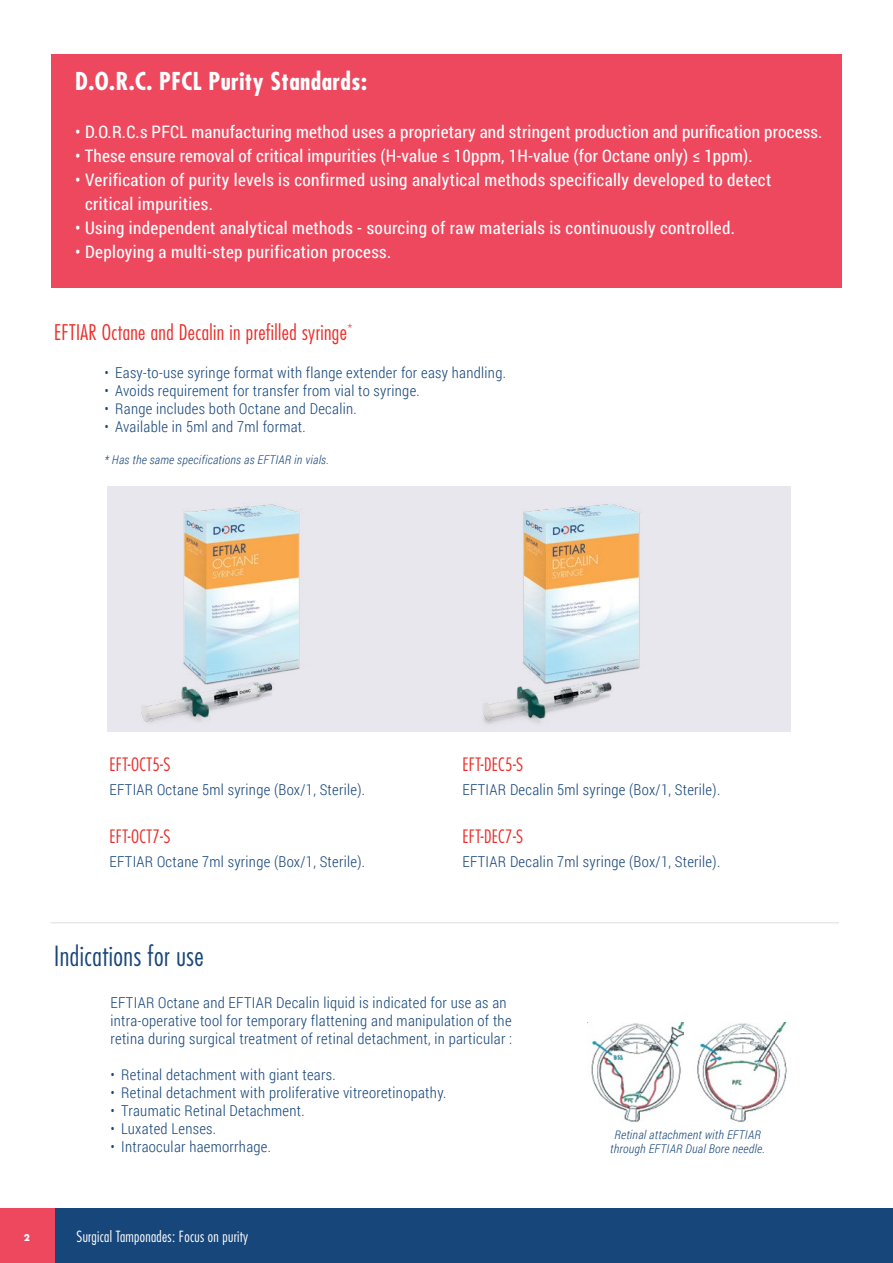
<style>
.page{position:relative;width:893px;height:1263px;background:#fff}
.page>*{position:absolute;margin:0;border:0;box-sizing:border-box;transform-origin:0 0}
.t1{font:300 condensed 27px "Futura";letter-spacing:.02em;color:#17467a}
.t2{font:700 condensed 24px "Futura";letter-spacing:.02em;color:#fff}
.t3{font:300 condensed 21px "Futura";letter-spacing:.02em;color:#eb2e2a}
.t4{font:300 condensed 18px "Futura";letter-spacing:.02em;color:#eb2e2a}
.t5{font:17.25px/24px "Roboto Condensed";letter-spacing:.02em;color:#fff}
.t6{font:300 15px/18px "Roboto Condensed";letter-spacing:.02em;color:#17467a}
.t7{font:300 condensed 15px "Futura";letter-spacing:.02em;color:#fff}
.t8{font:italic 300 12px/14.4px "Roboto Condensed";letter-spacing:.02em;color:#17467a;text-align:center}
.t9{font:700 9px "Futura";color:#fff}
</style>
<div class="page">
<div style="left:0;top:1209px;width:893px;height:54px;background:#17467a"></div>
<div style="left:0;top:1209px;width:54px;height:54px;background:#ed485e"></div>
<div style="left:108px;top:487px;width:683px;height:245px;background:#e7e7ed"></div>
<img style="left:141px;top:504px;width:159px;height:219px">
<img style="left:483px;top:504px;width:157px;height:220px">
<hr style="left:51px;top:922px;width:788px;height:1px;background:#dedfe8">
<div style="left:51px;top:54px;width:791px;height:233px;background:#ed485e"></div>
<img style="left:591px;top:1023px;width:92px;height:99px">
<img style="left:697px;top:1023px;width:90px;height:99px">
<h2 class="t2" style="left:75px;top:71px;width:293px">D.O.R.C. PFCL Purity Standards:</h2>
<p class="t5" style="left:75px;top:119px;width:748px">• D.O.R.C.s PFCL manufacturing method uses a proprietary and stringent production and purification process.</p>
<p class="t5" style="left:75px;top:143px;width:679px">• These ensure removal of critical impurities (H-value ≤ 10ppm, 1H-value (for Octane only) ≤ 1ppm).</p>
<p class="t5" style="left:85px;top:169px;width:688px;text-indent:-10px">• Verification of purity levels is confirmed using analytical methods specifically developed to detect critical impurities.</p>
<p class="t5" style="left:75px;top:217px;width:661px">• Using independent analytical methods - sourcing of raw materials is continuously controlled.</p>
<p class="t5" style="left:75px;top:241px;width:318px">• Deploying a multi-step purification process.</p>
<h3 class="t3" style="left:54px;top:323px;width:300px">EFTIAR Octane and Decalin in prefilled syringe<sup>*</sup></h3>
<p class="t6" style="left:105px;top:364px;width:403px">• Easy-to-use syringe format with flange extender for easy handling.</p>
<p class="t6" style="left:105px;top:382px;width:317px">• Avoids requirement for transfer from vial to syringe.</p>
<p class="t6" style="left:105px;top:400px;width:254px">• Range includes both Octane and Decalin.</p>
<p class="t6" style="left:105px;top:418px;width:203px">• Available in 5ml and 7ml format.</p>
<p class="t8" style="left:105px;top:453px;width:226px">* Has the same specifications as EFTIAR in vials.</p>
<p class="t4" style="left:110px;top:756px;width:62px">EFT-OCT5-S</p>
<p class="t6" style="left:110px;top:781px;width:257px">EFTIAR Octane 5ml syringe (Box/1, Sterile).</p>
<p class="t4" style="left:110px;top:828px;width:62px">EFT-OCT7-S</p>
<p class="t6" style="left:110px;top:853px;width:257px">EFTIAR Octane 7ml syringe (Box/1, Sterile).</p>
<h1 class="t1" style="left:54px;top:944px;width:151px">Indications for use</h1>
<p class="t4" style="left:462px;top:756px;width:62px">EFT-DEC5-S</p>
<p class="t6" style="left:462px;top:781px;width:259px">EFTIAR Decalin 5ml syringe (Box/1, Sterile).</p>
<p class="t4" style="left:462px;top:828px;width:62px">EFT-DEC7-S</p>
<p class="t6" style="left:462px;top:853px;width:259px">EFTIAR Decalin 7ml syringe (Box/1, Sterile).</p>
<p class="t6" style="left:111px;top:995px;width:403px">EFTIAR Octane and EFTIAR Decalin liquid is indicated for use as an intra-operative tool for temporary flattening and manipulation of the retina during surgical treatment of retinal detachment, in particular :</p>
<p class="t6" style="left:111px;top:1067px;width:227px">• Retinal detachment with giant tears.</p>
<p class="t6" style="left:111px;top:1085px;width:337px">• Retinal detachment with proliferative vitreoretinopathy.</p>
<p class="t6" style="left:111px;top:1103px;width:196px">• Traumatic Retinal Detachment.</p>
<p class="t6" style="left:111px;top:1121px;width:107px">• Luxated Lenses.</p>
<p class="t6" style="left:111px;top:1139px;width:162px">• Intraocular haemorrhage.</p>
<p class="t9" style="left:24px;top:1233px;width:8px">2</p>
<p class="t7" style="left:77px;top:1230px;width:173px">Surgical Tamponades: Focus on purity</p>
<p class="t8" style="left:610px;top:1128px;width:156px">Retinal attachment with EFTIAR through EFTIAR Dual Bore needle.</p>
</div>
